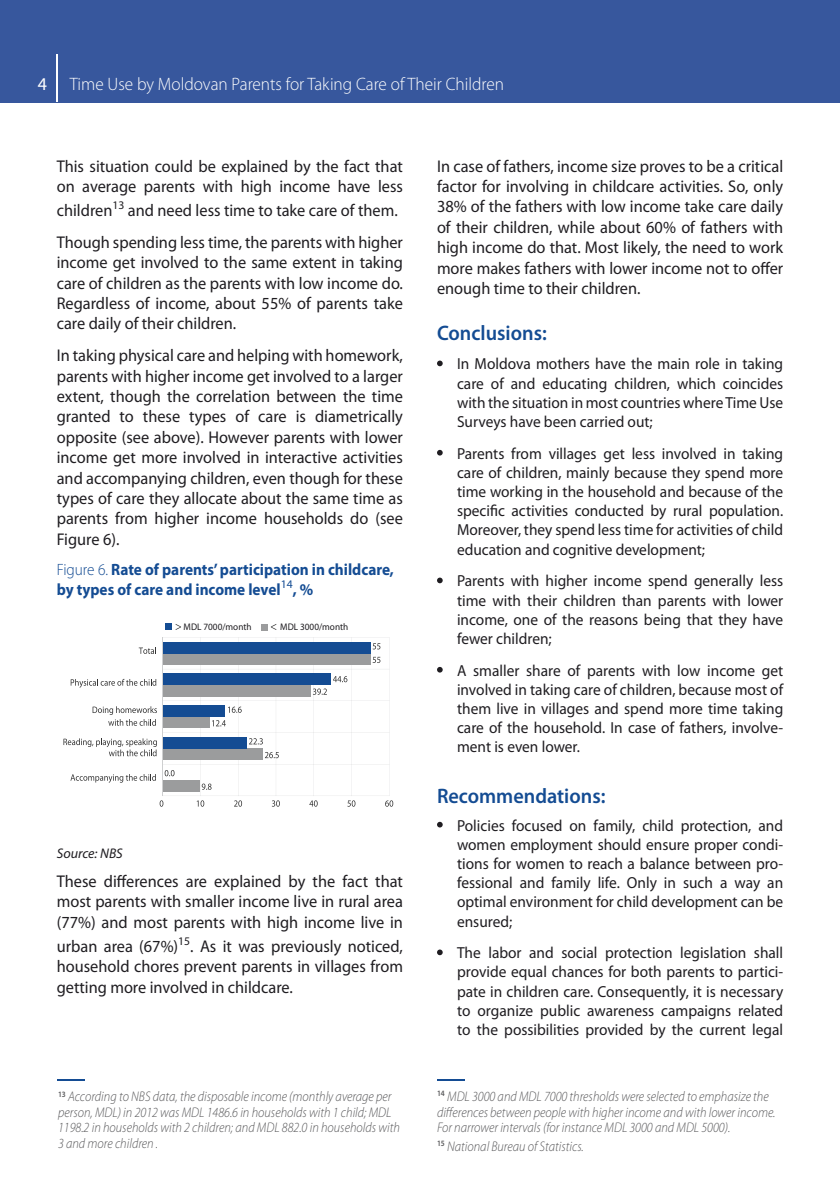
<style>
.page{position:relative;width:840px;height:1191px;background:#fff}
.page>*{position:absolute;margin:0;border:0;box-sizing:border-box;transform-origin:0 0}
.t1{font:600 21px "Myriad Pro";color:#144c93;scale:.96 1}
.t2{font:300 18px "Myriad Pro";color:#fff;scale:.96 1}
.t3{font:18px "Myriad Pro";color:#fff}
.t4{font:17px/20.4px "Myriad Pro";color:#1f1d21;text-align:justify;scale:.96 1}
.t5{font:700 16.4px/19.2px "Myriad Pro";color:#144c93;scale:.93 1}
.t6{font:16px/19.2px "Myriad Pro";color:#1f1d21;text-align:justify;scale:.96 1}
.t7{font:italic 300 14px/15.6px "Myriad Pro";color:#58585a;scale:.9 1}
.t8{font:italic 14px "Myriad Pro";color:#1f1d21}
.t9{font:9.6px "Myriad Pro";color:#1f1d21;scale:.96 1}
.s1{font-weight:300}
</style>
<div class="page">
<div style="left:0;top:0;width:839px;height:102px;background:#37579d"></div>
<hr style="left:56px;top:55px;width:1px;height:47px;background:#fff">
<svg style="left:437px;top:360px;width:5px;height:6px"></svg>
<svg style="left:437px;top:450px;width:5px;height:5px"></svg>
<svg style="left:437px;top:577px;width:5px;height:6px"></svg>
<svg style="left:437px;top:667px;width:5px;height:5px"></svg>
<svg style="left:437px;top:822px;width:5px;height:5px"></svg>
<svg style="left:437px;top:949px;width:5px;height:6px"></svg>
<svg style="left:57px;top:1079px;width:28px;height:1px"></svg>
<svg style="left:437px;top:1079px;width:27px;height:1px"></svg>
<hr style="left:200px;top:637px;width:1px;height:159px;background:#cecfd0">
<hr style="left:238px;top:637px;width:1px;height:159px;background:#cecfd0">
<hr style="left:276px;top:637px;width:1px;height:159px;background:#cecfd0">
<hr style="left:313px;top:637px;width:1px;height:159px;background:#cecfd0">
<hr style="left:351px;top:637px;width:1px;height:159px;background:#cecfd0">
<hr style="left:389px;top:637px;width:1px;height:159px;background:#cecfd0">
<hr style="left:162px;top:796px;width:227px;height:1px;background:#cecfd0">
<hr style="left:162px;top:764px;width:227px;height:1px;background:#cecfd0">
<hr style="left:162px;top:732px;width:227px;height:1px;background:#cecfd0">
<hr style="left:162px;top:700px;width:227px;height:1px;background:#cecfd0">
<hr style="left:162px;top:669px;width:227px;height:1px;background:#cecfd0">
<hr style="left:162px;top:637px;width:227px;height:1px;background:#cecfd0">
<div style="left:162px;top:780px;width:37px;height:11px;background:#9b9c9d"></div>
<div style="left:162px;top:748px;width:101px;height:11px;background:#9b9c9d"></div>
<div style="left:162px;top:716px;width:47px;height:12px;background:#9b9c9d"></div>
<div style="left:162px;top:685px;width:148px;height:11px;background:#9b9c9d"></div>
<div style="left:162px;top:653px;width:208px;height:11px;background:#9b9c9d"></div>
<div style="left:162px;top:737px;width:85px;height:11px;background:#144c93"></div>
<div style="left:162px;top:705px;width:63px;height:11px;background:#144c93"></div>
<div style="left:162px;top:673px;width:169px;height:12px;background:#144c93"></div>
<div style="left:162px;top:642px;width:208px;height:11px;background:#144c93"></div>
<hr style="left:162px;top:637px;width:1px;height:159px;background:#cecfd0">
<svg style="left:202px;top:783px;width:9px;height:7px"></svg>
<svg style="left:265px;top:752px;width:14px;height:6px"></svg>
<svg style="left:212px;top:720px;width:14px;height:6px"></svg>
<svg style="left:313px;top:688px;width:14px;height:7px"></svg>
<svg style="left:372px;top:657px;width:8px;height:6px"></svg>
<svg style="left:164px;top:770px;width:10px;height:6px"></svg>
<svg style="left:249px;top:738px;width:14px;height:6px"></svg>
<svg style="left:228px;top:706px;width:13px;height:7px"></svg>
<svg style="left:333px;top:676px;width:14px;height:6px"></svg>
<svg style="left:372px;top:643px;width:8px;height:6px"></svg>
<svg style="left:159px;top:800px;width:4px;height:6px"></svg>
<svg style="left:197px;top:800px;width:7px;height:6px"></svg>
<svg style="left:234px;top:800px;width:8px;height:6px"></svg>
<svg style="left:272px;top:800px;width:8px;height:6px"></svg>
<svg style="left:309px;top:800px;width:8px;height:6px"></svg>
<svg style="left:347px;top:800px;width:8px;height:6px"></svg>
<svg style="left:385px;top:800px;width:8px;height:6px"></svg>
<svg style="left:70px;top:774px;width:86px;height:8px"></svg>
<svg style="left:63px;top:738px;width:94px;height:18px"></svg>
<svg style="left:92px;top:706px;width:65px;height:20px"></svg>
<svg style="left:71px;top:679px;width:85px;height:8px"></svg>
<svg style="left:139px;top:647px;width:17px;height:7px"></svg>
<div style="left:165px;top:623px;width:6px;height:7px;background:#144c93"></div>
<svg style="left:175px;top:624px;width:6px;height:6px"></svg>
<svg style="left:261px;top:624px;width:15px;height:6px"></svg>
<p class="t3" style="left:38px;top:74px;width:11px">4</p>
<p class="t2" style="left:70px;top:74px;width:454px">Time Use by Moldovan Parents for Taking Care of Their Children</p>
<p class="t4" style="left:57px;top:156px;width:362px">This situation could be explained by the fact that on average parents with high income have less</p>
<p class="t4" style="left:57px;top:195px;width:362px;line-height:31.8px">children<sup>13</sup> and need less time to take care of them.<br>Though spending less time, the parents with higher</p>
<p class="t4" style="left:57px;top:252px;width:362px">income get involved to the same extent in taking care of children as the parents with low income do.<br>Regardless of income, about 55% of parents take care daily of their children.</p>
<p class="t4" style="left:57px;top:345px;width:362px">In taking physical care and helping with homework, parents with higher income get involved to a larger extent, though the correlation between the time granted to these types of care is diametrically opposite (see above). However parents with lower income get more involved in interactive activities and accompanying children, even though for these types of care they allocate about the same time as parents from higher income households do (see Figure 6).</p>
<p class="t5" style="left:57px;top:560px;width:364px"><span class="s1">Figure 6.</span> Rate of parents’ participation in childcare, by types of care and income level<sup>14</sup>, %</p>
<p class="t9" style="left:183px;top:621px;width:72px">MDL 7000/month</p>
<p class="t9" style="left:280px;top:621px;width:72px">MDL 3000/month</p>
<p class="t8" style="left:57px;top:846px;width:67px">Source: NBS</p>
<p class="t4" style="left:57px;top:871px;width:362px">These differences are explained by the fact that most parents with smaller income live in rural area (77%) and most parents with high income live in</p>
<p class="t4" style="left:57px;top:936px;width:362px">urban area (67%)<sup>15</sup>. As it was previously noticed, household chores prevent parents in villages from getting more involved in childcare.</p>
<p class="t4" style="left:437px;top:156px;width:362px">In case of fathers, income size proves to be a critical factor for involving in childcare activities. So, only 38% of the fathers with low income take care daily of their children, while about 60% of fathers with high income do that. Most likely, the need to work more makes fathers with lower income not to offer enough time to their children.</p>
<p class="t1" style="left:437px;top:322px;width:116px">Conclusions:</p>
<p class="t6" style="left:457px;top:355px;width:341px">In Moldova mothers have the main role in taking care of and educating children, which coincides with the situation in most countries where Time Use Surveys have been carried out;</p>
<p class="t6" style="left:457px;top:444px;width:341px">Parents from villages get less involved in taking care of children, mainly because they spend more time working in the household and because of the specific activities conducted by rural population.<br>Moreover, they spend less time for activities of child education and cognitive development;</p>
<p class="t6" style="left:457px;top:571px;width:341px">Parents with higher income spend generally less time with their children than parents with lower income, one of the reasons being that they have fewer children;</p>
<p class="t6" style="left:457px;top:661px;width:341px">A smaller share of parents with low income get involved in taking care of children, because most of them live in villages and spend more time taking care of the household. In case of fathers, invol ve&shy;ment is even lower.</p>
<p class="t1" style="left:437px;top:784px;width:177px">Recommendations:</p>
<p class="t6" style="left:457px;top:816px;width:341px">Policies focused on family, child protection, and women employment should ensure proper condi&shy;tions for women to reach a balance between pro&shy;fessio nal and family life. Only in such a way an optimal environment for child development can be ensured;</p>
<p class="t6" style="left:457px;top:943px;width:341px">The labor and social protection legislation shall provide equal chances for both parents to partici&shy;pate in children care. Consequently, it is necessary to organize public awareness campaigns related to the possibilities provided by the current legal</p>
<p class="t7" style="left:58px;top:1089px;width:381px"><sup>13</sup> According to NBS data, the disposable income (monthly average per person, MDL) in 2012 was MDL 1486.6 in households with 1 child; MDL 1198.2 in households with 2 children; and MDL 882.0 in households with 3 and more children .</p>
<p class="t7" style="left:437px;top:1089px;width:377px"><sup>14</sup> MDL 3000 and MDL 7000 thresholds were selected to emphasize the differences between people with higher income and with lower income.<br>For narrower intervals (for instance MDL 3000 and MDL 5000).</p>
<p class="t7" style="left:437px;top:1138px;width:164px"><sup>15</sup> National Bureau of Statistics.</p>
</div>
